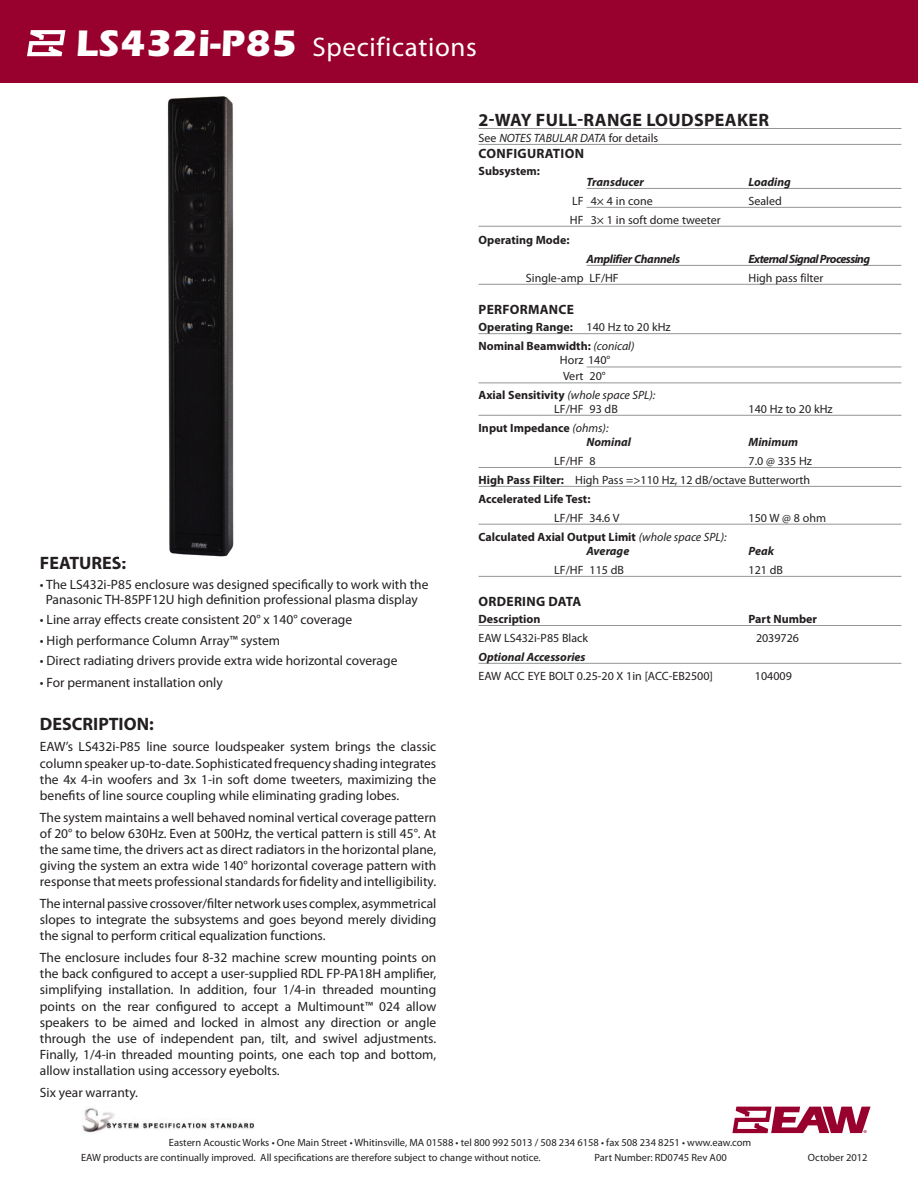
<style>
.page{position:relative;width:918px;height:1188px;background:#fff}
.page>*{position:absolute;margin:0;border:0;box-sizing:border-box;transform-origin:0 0}
.t1{font:27px "Myriad Pro";letter-spacing:.025em;color:#fff}
.Subhead{font:700 18px "Myriad Pro";letter-spacing:.02em;color:#231f20}
.Body{font:700 18px "Myriad Pro";color:#231f20}
.Body-2{font:13.5px/16.2px "Myriad Pro";color:#231f20;text-align:justify}
.data_categories{font:700 13.5px "Myriad Pro";letter-spacing:.02em;color:#231f20}
.Subhead-2{font:12px "Myriad Pro";color:#231f20}
.Subhead-3{font:700 12px/13.5px "Myriad Pro";color:#231f20}
.Subhead-4{font:italic 700 12px "Myriad Pro";letter-spacing:-.01em;color:#231f20}
.Subhead-5{font:italic 12px "Myriad Pro";color:#231f20}
.Subhead-6{font:italic 700 12px "Myriad Pro";letter-spacing:-.05em;color:#231f20}
.t2{font:10.5px "Myriad Pro";color:#231f20}
.s1{font-family:"Itc Eras";font-weight:700;font-size:38.25px}
.s2{font-style:normal}
.s3{font-weight:400}
.s4{font-weight:400;font-style:italic}
.s5{font-weight:700}
</style>
<div class="page">
<hr style="left:479px;top:128px;width:422px;height:1px;background:#939598">
<hr style="left:479px;top:144px;width:422px;height:1px;background:#939598">
<hr style="left:587px;top:188px;width:314px;height:1px;background:#939598">
<hr style="left:587px;top:207px;width:314px;height:1px;background:#939598">
<hr style="left:479px;top:226px;width:422px;height:1px;background:#939598">
<hr style="left:587px;top:265px;width:314px;height:1px;background:#939598">
<hr style="left:479px;top:284px;width:422px;height:1px;background:#939598">
<hr style="left:479px;top:333px;width:422px;height:1px;background:#939598">
<hr style="left:587px;top:367px;width:314px;height:1px;background:#939598">
<hr style="left:479px;top:382px;width:422px;height:1px;background:#939598">
<hr style="left:479px;top:415px;width:422px;height:1px;background:#939598">
<hr style="left:479px;top:467px;width:422px;height:1px;background:#939598">
<hr style="left:479px;top:486px;width:422px;height:1px;background:#939598">
<hr style="left:479px;top:524px;width:422px;height:1px;background:#939598">
<hr style="left:479px;top:576px;width:422px;height:1px;background:#939598">
<hr style="left:479px;top:625px;width:422px;height:1px;background:#939598">
<hr style="left:479px;top:663px;width:422px;height:1px;background:#939598">
<div style="left:0;top:0;width:918px;height:82px;background:#98012d"></div>
<svg style="left:732px;top:1107px;width:139px;height:26px"></svg>
<img style="left:82px;top:1108px;width:172px;height:25px">
<svg style="left:27px;top:30px;width:39px;height:26px"></svg>
<img style="left:167px;top:96px;width:67px;height:461px">
<p class="t1" style="left:75px;top:31px;width:403px"><span class="s1">LS432i-P85</span> Specifications</p>
<p class="Body" style="left:40px;top:551px;width:88px">FEATURES:</p>
<p class="Body-2" style="left:40px;top:577px;width:390px;line-height:15px;text-align:center">• The LS432i-P85 enclosure was designed specifically to work with the<br>Panasonic TH-85PF12U high definition professional plasma display</p>
<p class="Body-2" style="left:40px;top:612px;width:314px">• Line array effects create consistent 20° x 140° coverage</p>
<p class="Body-2" style="left:40px;top:632px;width:242px">• High performance Column Array™ system</p>
<p class="Body-2" style="left:40px;top:652px;width:359px">• Direct radiating drivers provide extra wide horizontal coverage</p>
<p class="Body-2" style="left:40px;top:674px;width:184px">• For permanent installation only</p>
<p class="Body" style="left:40px;top:712px;width:115px">DESCRIPTION:</p>
<p class="Body-2" style="left:40px;top:738px;width:398px">EAW’s LS432i-P85 line source loudspeaker system brings the classic column speaker up-to-date. Sophisticated frequency shading integrates the 4x 4-in woofers and 3x 1-in soft dome tweeters, maximizing the benefits of line source coupling while eliminating grading lobes.</p>
<p class="Body-2" style="left:40px;top:809px;width:398px">The system maintains a well behaved nominal vertical coverage pattern of 20° to below 630Hz. Even at 500Hz, the vertical pattern is still 45°. At the same time, the drivers act as direct radiators in the horizontal plane, giving the system an extra wide 140° horizontal coverage pattern with response that meets professional standards for fidelity and intelligibility.</p>
<p class="Body-2" style="left:40px;top:895px;width:398px">The internal passive crossover/filter network uses complex, asymmetrical slopes to integrate the subsystems and goes beyond merely dividing the signal to perform critical equalization functions.</p>
<p class="Body-2" style="left:40px;top:949px;width:398px">The enclosure includes four 8-32 machine screw mounting points on the back configured to accept a user-supplied RDL FP-PA18H amplifier, simplifying installation. In addition, four 1/4-in threaded mounting points on the rear configured to accept a Multimount™ 024 allow speakers to be aimed and locked in almost any direction or angle through the use of independent pan, tilt, and swivel adjustments.<br>Finally, 1/4-in threaded mounting points, one each top and bottom, allow installation using accessory eyebolts.</p>
<p class="Body-2" style="left:40px;top:1084px;width:100px">Six year warranty.</p>
<p class="Subhead" style="left:479px;top:108px;width:292px">2-WAY FULL-RANGE LOUDSPEAKER</p>
<p class="Subhead-5" style="left:479px;top:130px;width:181px"><span class="s2">See</span> NOTES TABULAR DATA <span class="s2">for details</span></p>
<p class="data_categories" style="left:479px;top:144px;width:107px">CONFIGURATION</p>
<p class="Subhead-3" style="left:479px;top:163px;width:63px">Subsystem:</p>
<p class="Subhead-4" style="left:587px;top:174px;width:59px">Transducer</p>
<p class="Subhead-4" style="left:749px;top:174px;width:44px">Loading</p>
<p class="Subhead-2" style="left:572px;top:193px;width:82px">LF 4× 4 in cone</p>
<p class="Subhead-2" style="left:749px;top:193px;width:35px">Sealed</p>
<p class="Subhead-2" style="left:570px;top:212px;width:152px">HF 3× 1 in soft dome tweeter</p>
<p class="Subhead-3" style="left:479px;top:233px;width:93px">Operating Mode:</p>
<p class="Subhead-4" style="left:587px;top:251px;width:95px">Amplifier Channels</p>
<p class="Subhead-6" style="left:749px;top:251px;width:123px">External Signal Processing</p>
<p class="Subhead-2" style="left:526px;top:270px;width:94px">Single-amp LF/HF</p>
<p class="Subhead-2" style="left:749px;top:270px;width:76px">High pass filter</p>
<p class="data_categories" style="left:479px;top:301px;width:97px">PERFORMANCE</p>
<p class="Subhead-3" style="left:479px;top:320px;width:194px">Operating Range: <span class="s3">140 Hz to 20 kHz</span></p>
<p class="Subhead-3" style="left:479px;top:339px;width:157px">Nominal Beamwidth: <span class="s4">(conical)</span></p>
<p class="Subhead-2" style="left:560px;top:353px;width:52px">Horz 140°</p>
<p class="Subhead-2" style="left:563px;top:369px;width:44px">Vert 20°</p>
<p class="Subhead-3" style="left:554px;top:388px;width:103px;text-indent:-76px">Axial Sensitivity <span class="s4">(whole space SPL):<br></span><span class="s3">LF/HF 93 dB</span></p>
<p class="Subhead-2" style="left:749px;top:401px;width:86px">140 Hz to 20 kHz</p>
<p class="Subhead-3" style="left:479px;top:420px;width:132px">Input Impedance <span class="s4">(ohms):</span></p>
<p class="Subhead-4" style="left:587px;top:434px;width:46px">Nominal</p>
<p class="Subhead-4" style="left:749px;top:434px;width:51px">Minimum</p>
<p class="Subhead-2" style="left:554px;top:454px;width:43px">LF/HF 8</p>
<p class="Subhead-2" style="left:749px;top:454px;width:65px">7.0 @ 335 Hz</p>
<p class="Subhead-2" style="left:479px;top:472px;width:333px"><span class="s5">High Pass Filter:</span> High Pass =&gt;110 Hz, 12 dB/octave Butterworth</p>
<p class="Subhead-3" style="left:479px;top:492px;width:113px">Accelerated Life Test:</p>
<p class="Subhead-2" style="left:554px;top:510px;width:67px">LF/HF 34.6 V</p>
<p class="Subhead-2" style="left:749px;top:510px;width:79px">150 W @ 8 ohm</p>
<p class="Subhead-3" style="left:479px;top:529px;width:250px">Calculated Axial Output Limit <span class="s4">(whole space SPL):</span></p>
<p class="Subhead-4" style="left:587px;top:543px;width:44px">Average</p>
<p class="Subhead-4" style="left:749px;top:543px;width:27px">Peak</p>
<p class="Subhead-2" style="left:554px;top:562px;width:71px">LF/HF 115 dB</p>
<p class="Subhead-2" style="left:749px;top:562px;width:36px">121 dB</p>
<p class="data_categories" style="left:479px;top:593px;width:104px">ORDERING DATA</p>
<p class="Subhead-3" style="left:479px;top:612px;width:63px">Description</p>
<p class="Subhead-3" style="left:749px;top:612px;width:70px">Part Number</p>
<p class="Subhead-2" style="left:479px;top:630px;width:111px">EAW LS432i-P85 Black</p>
<p class="Subhead-2" style="left:756px;top:630px;width:45px">2039726</p>
<p class="Subhead-4" style="left:479px;top:649px;width:109px">Optional Accessories</p>
<p class="Subhead-2" style="left:479px;top:668px;width:236px">EAW ACC EYE BOLT 0.25-20 X 1in [ACC-EB2500]</p>
<p class="Subhead-2" style="left:755px;top:668px;width:38px">104009</p>
<p class="t2" style="left:169px;top:1136px;width:584px">Eastern Acoustic Works • One Main Street • Whitinsville, MA 01588 • tel 800 992 5013 / 508 234 6158 • fax 508 234 8251 • www.eaw.com</p>
<p class="t2" style="left:81px;top:1151px;width:461px">EAW products are continually improved. All specifications are therefore subject to change without notice.</p>
<p class="t2" style="left:595px;top:1151px;width:134px">Part Number: RD0745 Rev A00</p>
<p class="t2" style="left:808px;top:1151px;width:61px">October 2012</p>
</div>
